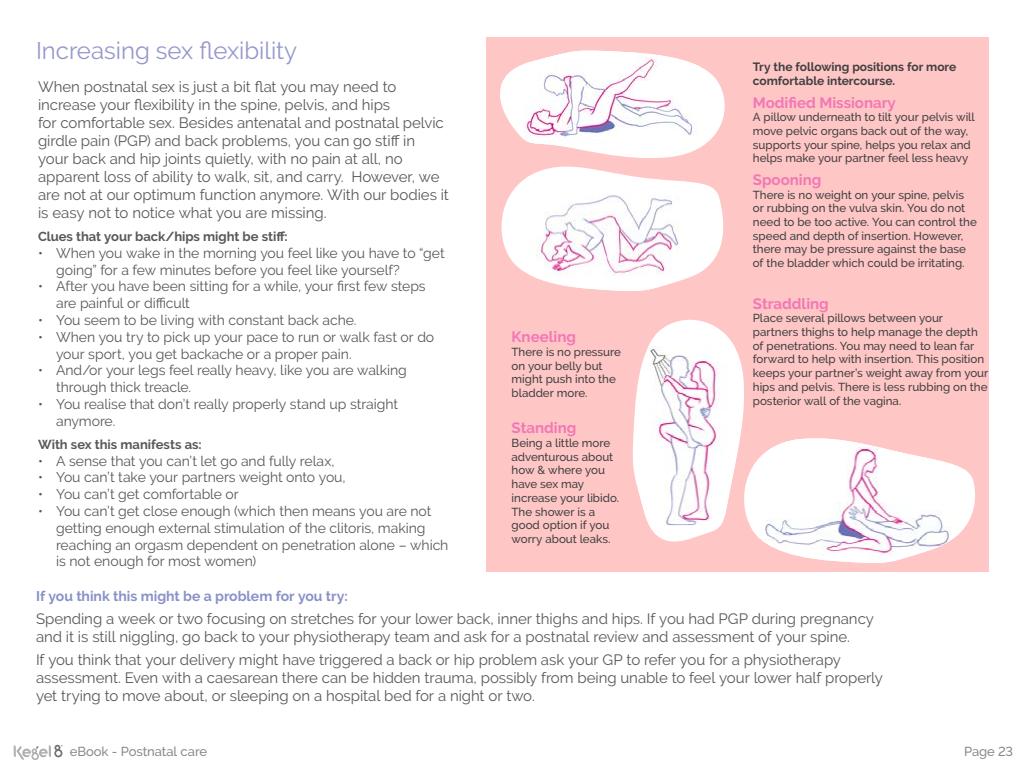
<style>
.page{position:relative;width:1024px;height:768px;background:#fff}
.page>*{position:absolute;margin:0;border:0;box-sizing:border-box;transform-origin:0 0}
.t1{font:24px "Raleway";color:#9598cb}
.t2{font:15px/18px "Raleway";letter-spacing:-.005em;color:#585857}
.t3{font:700 15px "Raleway";color:#f178b5}
.t4{font:14px/16.8px "Raleway";letter-spacing:-.005em;color:#585857}
.t5{font:700 14px "Raleway";letter-spacing:-.005em;color:#8991c8}
.t6{font:700 13px "Raleway";letter-spacing:-.005em;color:#585857}
.t7{font:500 13px "Raleway";letter-spacing:-.005em;color:#8a8a89}
.t8{font:700 12px/13.7px "Raleway";color:#404040}
.t9{font:500 11.5px/13.7px "Raleway";color:#404040}
</style>
<div class="page">
<div style="left:486px;top:37px;width:503px;height:535px;background:#ffc6c6"></div>
<svg style="left:500px;top:50px;width:225px;height:241px"></svg>
<img style="left:524px;top:51px;width:177px;height:96px">
<svg style="left:746px;top:468px;width:229px;height:61px"></svg>
<img style="left:752px;top:438px;width:215px;height:125px">
<svg style="left:632px;top:319px;width:114px;height:223px"></svg>
<img style="left:649px;top:332px;width:86px;height:193px">
<svg style="left:14px;top:745px;width:49px;height:15px"></svg>
<h1 class="t1" style="left:36px;top:36px;width:263px">Increasing sex flexibility</h1>
<p class="t2" style="left:38px;top:78px;width:412px">When postnatal sex is just a bit flat you may need to increase your flexibility in the spine, pelvis, and hips<br>for comfortable sex. Besides antenatal and postnatal pelvic girdle pain (PGP) and back problems, you can go stiff in your back and hip joints quietly, with no pain at all, no apparent loss of ability to walk, sit, and carry. However, we are not at our optimum function anymore. With our bodies it is easy not to notice what you are missing.</p>
<p class="t6" style="left:38px;top:229px;width:251px">Clues that your back/hips might be stiff:</p>
<p class="t4" style="left:56px;top:245px;width:390px;text-indent:-18px">• When you wake in the morning you feel like you have to “get going” for a few minutes before you feel like yourself?</p>
<p class="t4" style="left:56px;top:278px;width:371px;text-indent:-18px">• After you have been sitting for a while, your first few steps are painful or difficult</p>
<p class="t4" style="left:38px;top:312px;width:320px">• You seem to be living with constant back ache.</p>
<p class="t4" style="left:56px;top:329px;width:380px;text-indent:-18px">• When you try to pick up your pace to run or walk fast or do your sport, you get backache or a proper pain.</p>
<p class="t4" style="left:56px;top:362px;width:352px;text-indent:-18px">• And/or your legs feel really heavy, like you are walking through thick treacle.</p>
<p class="t4" style="left:56px;top:396px;width:344px;text-indent:-18px">• You realise that don’t really properly stand up straight anymore.</p>
<p class="t6" style="left:38px;top:437px;width:165px">With sex this manifests as:</p>
<p class="t4" style="left:38px;top:452px;width:298px">• A sense that you can’t let go and fully relax,</p>
<p class="t4" style="left:38px;top:469px;width:309px">• You can’t take your partners weight onto you,</p>
<p class="t4" style="left:38px;top:486px;width:202px">• You can’t get comfortable or</p>
<p class="t4" style="left:56px;top:503px;width:394px;text-indent:-18px">• You can’t get close enough (which then means you are not getting enough external stimulation of the clitoris, making reaching an orgasm dependent on penetration alone – which is not enough for most women)</p>
<p class="t3" style="left:512px;top:328px;width:66px">Kneeling</p>
<p class="t9" style="left:512px;top:345px;width:111px">There is no pressure on your belly but might push into the bladder more.</p>
<p class="t3" style="left:512px;top:420px;width:66px">Standing</p>
<p class="t9" style="left:512px;top:436px;width:109px">Being a little more adventurous about how &amp; where you have sex may increase your libido.<br>The shower is a good option if you worry about leaks.</p>
<p class="t8" style="left:753px;top:60px;width:205px">Try the following positions for more comfortable intercourse.</p>
<p class="t3" style="left:753px;top:94px;width:145px">Modified Missionary</p>
<p class="t9" style="left:753px;top:110px;width:223px">A pillow underneath to tilt your pelvis will move pelvic organs back out of the way, supports your spine, helps you relax and helps make your partner feel less heavy</p>
<p class="t3" style="left:753px;top:171px;width:70px">Spooning</p>
<p class="t9" style="left:753px;top:188px;width:225px">There is no weight on your spine, pelvis or rubbing on the vulva skin. You do not need to be too active. You can control the speed and depth of insertion. However, there may be pressure against the base of the bladder which could be irritating.</p>
<p class="t3" style="left:753px;top:295px;width:77px">Straddling</p>
<p class="t9" style="left:753px;top:311px;width:237px">Place several pillows between your partners thighs to help manage the depth of penetrations. You may need to lean far forward to help with insertion. This position keeps your partner’s weight away from your hips and pelvis. There is less rubbing on the posterior wall of the vagina.</p>
<p class="t5" style="left:36px;top:588px;width:313px">If you think this might be a problem for you try:</p>
<p class="t2" style="left:36px;top:610px;width:839px">Spending a week or two focusing on stretches for your lower back, inner thighs and hips. If you had PGP during pregnancy and it is still niggling, go back to your physiotherapy team and ask for a postnatal review and assessment of your spine.</p>
<p class="t2" style="left:36px;top:651px;width:848px">If you think that your delivery might have triggered a back or hip problem ask your GP to refer you for a physiotherapy assessment. Even with a caesarean there can be hidden trauma, possibly from being unable to feel your lower half properly yet trying to move about, or sleeping on a hospital bed for a night or two.</p>
<p class="t7" style="left:70px;top:744px;width:139px">eBook - Postnatal care</p>
<p class="t7" style="left:964px;top:744px;width:51px">Page 23</p>
</div>
